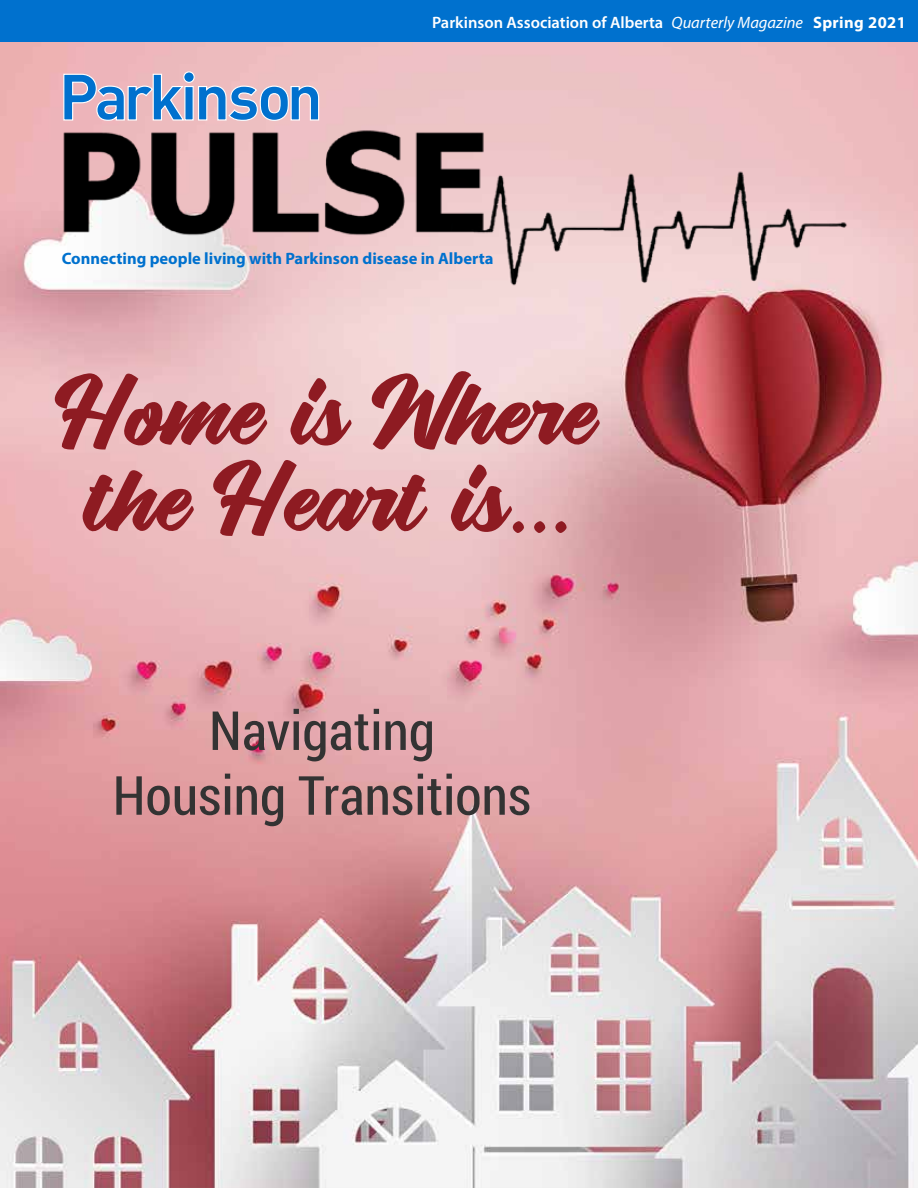
<style>
.page{position:relative;width:918px;height:1188px;background:#fff}
.page>*{position:absolute;margin:0;border:0;box-sizing:border-box;transform-origin:0 0}
.t1{font:72px/86.4px "AL Vigrand Bold";color:#8e1b22;text-align:center}
.t2{font:54px/64.8px "Roboto Condensed";color:#333;text-align:center}
.t3{font:600 16.5px "Myriad Pro";color:#fff}
.t4{font:700 16.5px "Myriad Pro";color:#0071ce}
.s1{font-weight:400;font-style:italic}
.s2{font-weight:700}
</style>
<div class="page">
<img style="left:0;top:42px;width:918px;height:1146px">
<img style="left:54px;top:85px;width:815px;height:211px">
<div style="left:0;top:0;width:918px;height:42px;background:#0071ce"></div>
<svg style="left:63px;top:71px;width:257px;height:51px;background:#9ea9cb"></svg>
<p class="t3" style="left:432px;top:12px;width:475px">Parkinson Association of Alberta <span class="s1">Quarterly Magazine</span> <span class="s2">Spring 2021</span></p>
<p class="t4" style="left:62px;top:248px;width:433px">Connecting people living with Parkinson disease in Alberta</p>
<h1 class="t1" style="left:61px;top:378px;width:537px">Home is Where the Heart is...</h1>
<h2 class="t2" style="left:113px;top:697px;width:420px">Navigating<br>Housing Transitions</h2>
</div>
